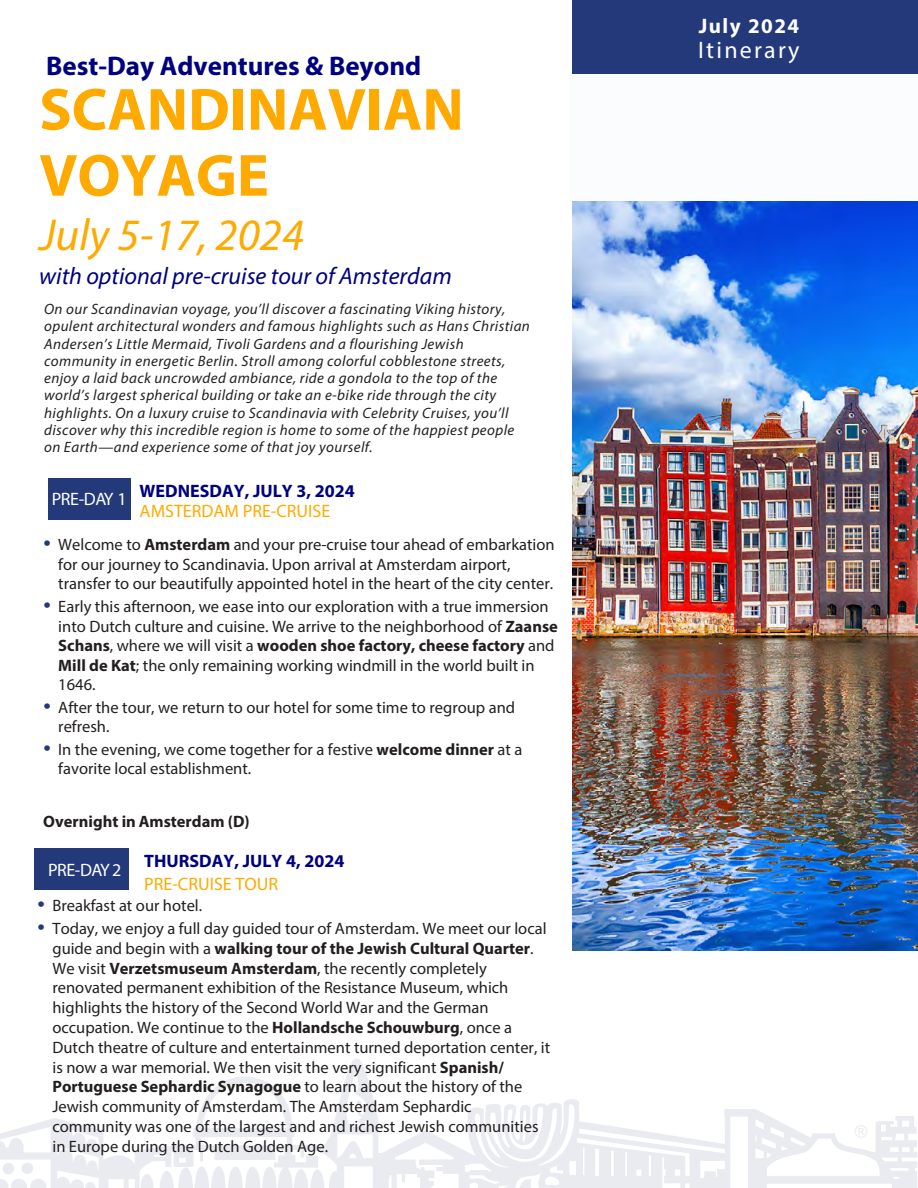
<style>
.page{position:relative;width:918px;height:1188px;background:#fff}
.page>*{position:absolute;margin:0;border:0;box-sizing:border-box;transform-origin:0 0}
.t1{font:700 60px/66px "Myriad Pro";color:#fa0}
.t2{font:italic 45px "Myriad Pro";color:#fa0}
.t3{font:700 27px "Myriad Pro";color:#000080}
.t4{font:italic 24px "Myriad Pro";color:#000080}
.t5{font:24px "Myriad Pro";letter-spacing:.095em;color:#fff}
.t6{font:700 21px "Myriad Pro";letter-spacing:.07em;color:#fff}
.Day_Tile{font:700 18px/19.6px "Myriad Pro";color:#000080}
.Day_Shading{font:18px "Myriad Pro";letter-spacing:-.025em;color:#fff}
.t7{font:18px "Myriad Pro";color:#fa0}
.t8{font:16.5px/19.8px "Myriad Pro";color:#231f20}
.t9{font:700 16.5px "Myriad Pro";color:#231f20}
.t10{font:italic 15px/17.2px "Myriad Pro";letter-spacing:.03em;color:#231f20}
.s1{font-weight:400;color:#fa0}
.s2{font-size:26.4px;color:#233979}
.s3{font-weight:700}
</style>
<div class="page">
<img style="left:573px;top:201px;width:345px;height:749px">
<div style="left:572px;top:0;width:346px;height:87px;background:#233979"></div>
<div style="left:569px;top:87px;width:349px;height:114px;background:#fafcfe"></div>
<div style="left:569px;top:74px;width:349px;height:113px;background:#fafcfe"></div>
<svg style="left:0;top:1059px;width:917px;height:129px"></svg>
<div style="left:3px;top:1163px;width:11px;height:11px;background:#e9ebf0;border-radius:50%"></div>
<div style="left:22px;top:1163px;width:11px;height:11px;background:#e9ebf0;border-radius:50%"></div>
<svg style="left:356px;top:1100px;width:6px;height:6px"></svg>
<svg style="left:70px;top:1162px;width:4px;height:4px"></svg>
<div style="left:48px;top:479px;width:83px;height:41px;background:#233979"></div>
<div style="left:34px;top:848px;width:95px;height:42px;background:#233979"></div>
<p class="t3" style="left:46px;top:50px;width:376px">Best-Day Adventures &amp; Beyond</p>
<p class="t1" style="left:39px;top:76px;width:426px">SCANDINAVIAN<br>VOYAGE</p>
<p class="t2" style="left:39px;top:208px;width:266px">July 5-17, 2024</p>
<p class="t4" style="left:39px;top:261px;width:414px">with optional pre-cruise tour of Amsterdam</p>
<p class="t10" style="left:44px;top:300px;width:487px">On our Scandinavian voyage, you’ll discover a fascinating Viking history, opulent architectural wonders and famous highlights such as Hans Christian Andersen’s Little Mermaid, Tivoli Gardens and a flourishing Jewish community in energetic Berlin. Stroll among colorful cobblestone streets, enjoy a laid back uncrowded ambiance, ride a gondola to the top of the world’s largest spherical building or take an e-bike ride through the city highlights. On a luxury cruise to Scandinavia with Celebrity Cruises, you’ll discover why this incredible region is home to some of the happiest people on Earth—and experience some of that joy yourself.</p>
<p class="Day_Tile" style="left:140px;top:481px;width:217px">WEDNESDAY, JULY 3, 2024<br><span class="s1">AMSTERDAM PRE-CRUISE</span></p>
<p class="Day_Shading" style="left:52px;top:488px;width:76px">PRE-DAY 1</p>
<p class="t8" style="left:58px;top:535px;width:498px;line-height:19.4px;text-indent:-15px"><span class="s2">•</span> Welcome to <span class="s3">Amsterdam</span> and your pre-cruise tour ahead of embarkation for our journey to Scandinavia. Upon arrival at Amsterdam airport, transfer to our beautifully appointed hotel in the heart of the city center.</p>
<p class="t8" style="left:58px;top:596px;width:501px;text-indent:-15px"><span class="s2">•</span> Early this afternoon, we ease into our exploration with a true immersion into Dutch culture and cuisine. We arrive to the neighborhood of <span class="s3">Zaanse Schans</span>, where we will visit a <span class="s3">wooden shoe factory, cheese factory</span> and <span class="s3">Mill de Kat</span>; the only remaining working windmill in the world built in 1646.</p>
<p class="t8" style="left:58px;top:698px;width:458px;line-height:19px;text-indent:-15px"><span class="s2">•</span> After the tour, we return to our hotel for some time to regroup and refresh.</p>
<p class="t8" style="left:58px;top:740px;width:466px;line-height:19px;text-indent:-15px"><span class="s2">•</span> In the evening, we come together for a festive <span class="s3">welcome dinner</span> at a favorite local establishment.</p>
<p class="t9" style="left:43px;top:811px;width:208px">Overnight in Amsterdam (D)</p>
<p class="Day_Tile" style="left:144px;top:851px;width:202px">THURSDAY, JULY 4, 2024</p>
<p class="t7" style="left:144px;top:873px;width:135px">PRE-CRUISE TOUR</p>
<p class="Day_Shading" style="left:48px;top:859px;width:75px">PRE-DAY 2</p>
<p class="t8" style="left:38px;top:895px;width:166px"><span class="s2">•</span> Breakfast at our hotel.</p>
<p class="t8" style="left:52px;top:918px;width:499px;text-indent:-15px"><span class="s2">•</span> Today, we enjoy a full day guided tour of Amsterdam. We meet our local guide and begin with a <span class="s3">walking tour of the Jewish Cultural Quarter</span>.<br>We visit <span class="s3">Verzetsmuseum Amsterdam</span>, the recently completely renovated permanent exhibition of the Resistance Museum, which highlights the history of the Second World War and the German occupation. We continue to the <span class="s3">Hollandsche Schouwburg</span>, once a Dutch theatre of culture and entertainment turned deportation center, it is now a war memorial. We then visit the very significant <span class="s3">Spanish/ Portuguese Sephardic Synagogue</span> to learn about the history of the Jewish community of Amsterdam. The Amsterdam Sephardic community was one of the largest and and richest Jewish communities in Europe during the Dutch Golden Age.</p>
<p class="t6" style="left:699px;top:13px;width:102px">July 2024</p>
<p class="t5" style="left:698px;top:35px;width:103px">Itinerary</p>
</div>
